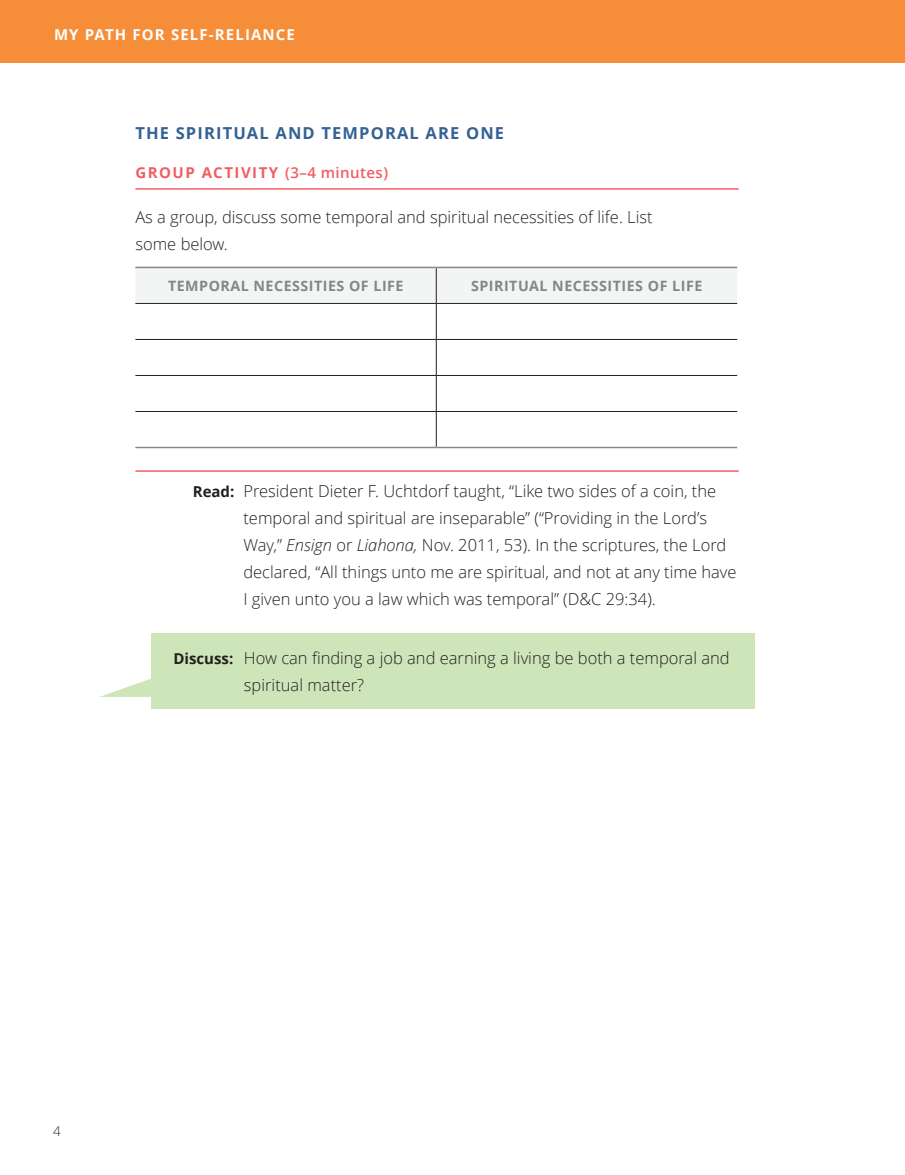
<style>
.page{position:relative;width:905px;height:1175px;background:#fff}
.page>*{position:absolute;margin:0;border:0;box-sizing:border-box;transform-origin:0 0}
.t1{font:300 16.5px/27px "Zoramlds Lat";color:#231f20}
.t2{font:700 16.5px "Zoramlds Lat";letter-spacing:.07em;color:#336293}
.t3{font:700 15px "Zoramlds Lat";letter-spacing:.1em;color:#f05e63}
.t4{font:700 15px "Zoramlds Lat";letter-spacing:.075em;color:#fff}
.t5{font:700 14.25px "Zoramlds Lat";letter-spacing:.035em;color:#838787}
.t6{font:300 13.5px "Zoramlds Lat";color:#231f20}
.s1{font-weight:600}
.s2{font-weight:700;font-size:15px}
.s3{font-style:italic}
</style>
<div class="page">
<div style="left:0;top:0;width:904px;height:63px;background:#f68d38"></div>
<hr style="left:135px;top:188px;width:603px;height:2px;background:#f05e63">
<hr style="left:135px;top:470px;width:603px;height:2px;background:#f05e63">
<div style="left:151px;top:633px;width:603px;height:76px;background:#cde5b9"></div>
<svg style="left:100px;top:678px;width:51px;height:19px"></svg>
<div style="left:135px;top:268px;width:602px;height:35px;background:#f3f4f4"></div>
<hr style="left:436px;top:268px;width:1px;height:35px;background:#231f20">
<hr style="left:436px;top:304px;width:1px;height:35px;background:#231f20">
<hr style="left:135px;top:339px;width:301px;height:1px;background:#231f20">
<hr style="left:436px;top:339px;width:301px;height:1px;background:#231f20">
<hr style="left:436px;top:340px;width:1px;height:35px;background:#231f20">
<hr style="left:135px;top:375px;width:301px;height:1px;background:#231f20">
<hr style="left:436px;top:375px;width:301px;height:1px;background:#231f20">
<hr style="left:436px;top:376px;width:1px;height:35px;background:#231f20">
<hr style="left:135px;top:411px;width:301px;height:1px;background:#231f20">
<hr style="left:436px;top:411px;width:301px;height:1px;background:#231f20">
<hr style="left:436px;top:412px;width:1px;height:35px;background:#231f20">
<hr style="left:135px;top:267px;width:301px;height:1px;background:#838787">
<hr style="left:436px;top:267px;width:301px;height:1px;background:#838787">
<hr style="left:135px;top:447px;width:301px;height:1px;background:#838787">
<hr style="left:436px;top:447px;width:301px;height:1px;background:#838787">
<hr style="left:135px;top:303px;width:301px;height:1px;background:#231f20">
<hr style="left:436px;top:303px;width:301px;height:1px;background:#231f20">
<p class="t4" style="left:54px;top:24px;width:136px">MY PATH FOR Self</p>
<p class="t4" style="left:209px;top:24px;width:28px">-Reliance</p>
<p class="t2" style="left:135px;top:121px;width:370px">THE SPIRITUAL AND TEMPORAL ARE ONE</p>
<p class="t3" style="left:135px;top:161px;width:254px">GROUP ACTIVITY <span class="s1">(3–4 minutes)</span></p>
<p class="t1" style="left:135px;top:203px;width:518px">As a group, discuss some temporal and spiritual necessities of life. List some below.</p>
<p class="t5" style="left:168px;top:275px;width:237px">TEMPORAL NECESSITIES OF LIFE</p>
<p class="t5" style="left:471px;top:275px;width:233px">SPIRITUAL NECESSITIES OF LIFE</p>
<p class="t1" style="left:243px;top:477px;width:494px;text-indent:-51px"><span class="s2">Read:</span> President Dieter F. Uchtdorf taught, “Like two sides of a coin, the temporal and spiritual are inseparable” (“Providing in the Lord’s Way,” <span class="s3">Ensign</span> or <span class="s3">Liahona,</span> Nov. 2011, 53). In the scriptures, the Lord declared, “All things unto me are spiritual, and not at any time have I given unto you a law which was temporal” (D&amp;C 29:34).</p>
<p class="t1" style="left:244px;top:644px;width:487px;text-indent:-71px"><span class="s2">Discuss:</span> How can finding a job and earning a living be both a temporal and spiritual matter?</p>
<p class="t6" style="left:53px;top:1121px;width:9px">4</p>
</div>
